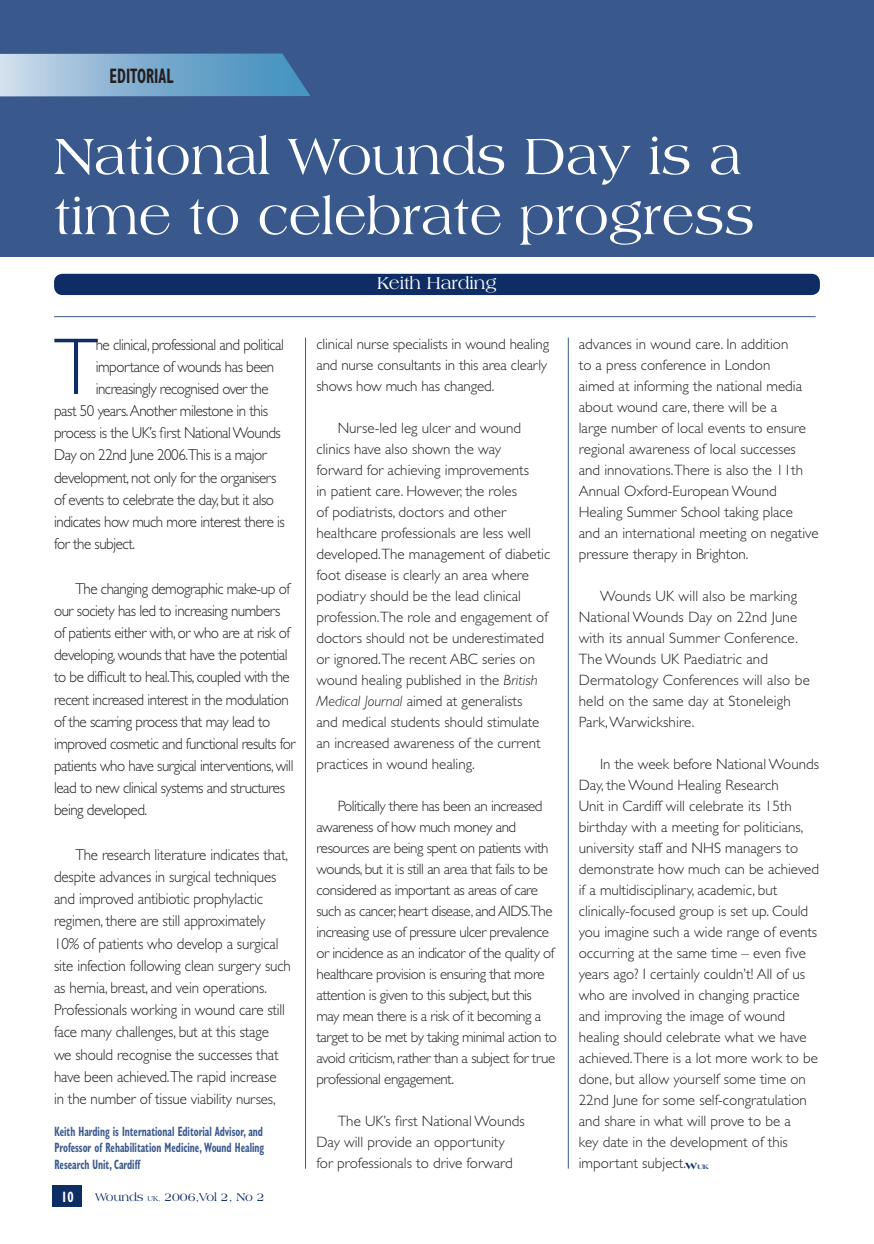
<style>
.page{position:relative;width:874px;height:1244px;background:#fff}
.page>*{position:absolute;margin:0;border:0;box-sizing:border-box;transform-origin:0 0}
.t1{font:300 80.85px "Gill Sans";color:#0f2d65;scale:.95 1}
.t2{font:54px/60px "Americana BT";color:#fff}
.t3{font:700 condensed 21px "Gill Sans";color:#231f20;scale:.7 1}
.t4{font:18px "Americana BT";color:#fff}
.t5{font:300 15.9px/22.2px "Gill Sans";letter-spacing:-.03em;color:#231f20;scale:.95 1}
.t6{font:300 15.9px/22.2px "Gill Sans";letter-spacing:-.01em;color:#231f20;scale:.95 1}
.t7{font:300 15px/21px "Gill Sans";color:#231f20}
.t8{font:300 15px/21px "Gill Sans";letter-spacing:-.03em;color:#231f20}
.t9{font:700 condensed 15px "Gill Sans";color:#fff;scale:.8 1}
.t10{font:700 condensed 13.5px/16.5px "Gill Sans";color:#39588b;text-align:justify;scale:.7 1}
.t11{font:12px "Americana BT";color:#0f2d65}
.t12{font:800 6.6px "Americana BT";color:#39588b;scale:1.26 1}
.s1{font-size:15px}
.s2{font-size:7.5px}
.s3{font-style:italic}
.s4{font-size:9.45px;color:#0f2d65}
</style>
<div class="page">
<div style="left:0;top:0;width:873px;height:257px;background:#39588b"></div>
<hr style="left:54px;top:316px;width:761px;height:1px;background:#39588b">
<svg style="left:0;top:53px;width:310px;height:43px"></svg>
<div style="left:54px;top:274px;width:765px;height:21px;background:#0f2d65"></div>
<hr style="left:305px;top:338px;width:1px;height:830px;background:#39588b">
<hr style="left:568px;top:338px;width:1px;height:830px;background:#39588b">
<div style="left:52px;top:1185px;width:30px;height:21px;background:#0f2d65"></div>
<h3 class="t3" style="left:110px;top:63px;width:93px">EDITORIAL</h3>
<h2 class="t2" style="left:54px;top:126px;width:702px">National Wounds Day is a time to celebrate progress</h2>
<h1 class="t1" style="left:54px;top:321px;width:48px">T</h1>
<p class="t5" style="left:96px;top:333px;width:200px">he clinical, professional and political</p>
<p class="t5" style="left:96px;top:355px;width:189px">importance of wounds has been</p>
<p class="t5" style="left:96px;top:377px;width:184px">increasingly recognised over the</p>
<p class="t5" style="left:54px;top:400px;width:227px">past 50 years. Another milestone in this</p>
<p class="t5" style="left:54px;top:422px;width:240px">process is the UK’s first National Wounds</p>
<p class="t5" style="left:54px;top:444px;width:225px">Day on 22nd June 2006.This is a major</p>
<p class="t5" style="left:54px;top:466px;width:235px">development, not only for the organisers</p>
<p class="t5" style="left:54px;top:488px;width:233px">of events to celebrate the day, but it also</p>
<p class="t5" style="left:54px;top:511px;width:244px">indicates how much more interest there is</p>
<p class="t5" style="left:54px;top:533px;width:87px">for the subject.</p>
<p class="t5" style="left:54px;top:577px;width:255px;text-indent:21px">The changing demographic make-up of our society has led to increasing numbers of patients either with, or who are at risk of developing, wounds that have the potential to be difficult to heal.This, coupled with the recent increased interest in the modulation of the scarring process that may lead to improved cosmetic and functional results for patients who have surgical interventions, will lead to new clinical systems and structures being developed.</p>
<p class="t6" style="left:54px;top:843px;width:251px;text-indent:21px">The research literature indicates that, despite advances in surgical techniques and improved antibiotic prophylactic regimen, there are still approximately 10% of patients who develop a surgical site infection following clean surgery such as hernia, breast, and vein operations.<br>Professionals working in wound care still face many challenges, but at this stage<br>we should recognise the successes that have been achieved.The rapid increase<br>in the number of tissue <span class="s1">viability nurses,</span></p>
<p class="t10" style="left:54px;top:1122px;width:301px">Keith Harding is International Editorial Advisor, and Professor of Rehabilitation Medicine, Wound Healing Research Unit, Cardiff</p>
<p class="t9" style="left:61px;top:1187px;width:17px">10</p>
<p class="t11" style="left:95px;top:1189px;width:171px">Wounds <span class="s2">UK,</span> 2006,Vol 2, No 2</p>
<p class="t4" style="left:377px;top:273px;width:121px">Keith Harding</p>
<p class="t7" style="left:316px;top:333px;width:234px">clinical nurse specialists in wound healing and nurse consultants in this area clearly shows how much has changed.</p>
<p class="t7" style="left:316px;top:417px;width:235px;text-indent:21px">Nurse-led leg ulcer and wound clinics have also shown the way forward for achieving improvements<br>in patient care. However, the roles<br>of podiatrists, doctors and other healthcare professionals are less well developed.The management of diabetic foot disease is clearly an area where podiatry should be the lead clinical profession.The role and engagement of doctors should not be underestimated or ignored.The recent ABC series on wound healing published in the <span class="s3">British Medical Journal</span> aimed at generalists<br>and medical students should stimulate an increased awareness of the current practices in wound healing.</p>
<p class="t8" style="left:316px;top:795px;width:242px;text-indent:21px">Politically there has been an increased awareness of how much money and resources are being spent on patients with wounds, but it is still an area that fails to be considered as important as areas of care such as cancer, heart disease, and AIDS.The increasing use of pressure ulcer prevalence or incidence as an indicator of the quality of healthcare provision is ensuring that more attention is given to this subject, but this may mean there is a risk of it becoming a target to be met by taking minimal action to avoid criticism, rather than a subject for true professional engagement.</p>
<p class="t7" style="left:316px;top:1110px;width:210px;text-indent:21px">The UK’s first National Wounds<br>Day will provide an opportunity for professionals to drive forward</p>
<p class="t7" style="left:578px;top:333px;width:241px">advances in wound care. In addition<br>to a press conference in London<br>aimed at informing the national media about wound care, there will be a<br>large number of local events to ensure regional awareness of local successes and innovations.There is also the 11th Annual Oxford-European Wound Healing Summer School taking place<br>and an international meeting on negative pressure therapy in Brighton.</p>
<p class="t7" style="left:578px;top:585px;width:232px;text-indent:21px">Wounds UK will also be marking<br>National Wounds Day on 22nd June with its annual Summer Conference.<br>The Wounds UK Paediatric and<br>Dermatology Conferences will also be held on the same day at Stoneleigh<br>Park, Warwickshire.</p>
<p class="t7" style="left:578px;top:753px;width:242px;text-indent:21px">In the week before National Wounds Day, the Wound Healing Research<br>Unit in Cardiff will celebrate its 15th birthday with a meeting for politicians, university staff and NHS managers to demonstrate how much can be achieved if a multidisciplinary, academic, but clinically-focused group is set up. Could you imagine such a wide range of events occurring at the same time – even five years ago? I certainly couldn’t! All of us who are involved in changing practice and improving the image of wound healing should celebrate what we have achieved.There is a lot more work to be done, but allow yourself some time on 22nd June for some self-congratulation and share in what will prove to be a<br>key date in the development of this important subject.</p>
<p class="t12" style="left:685px;top:1162px;width:20px"><span class="s4">W</span>UK</p>
</div>
